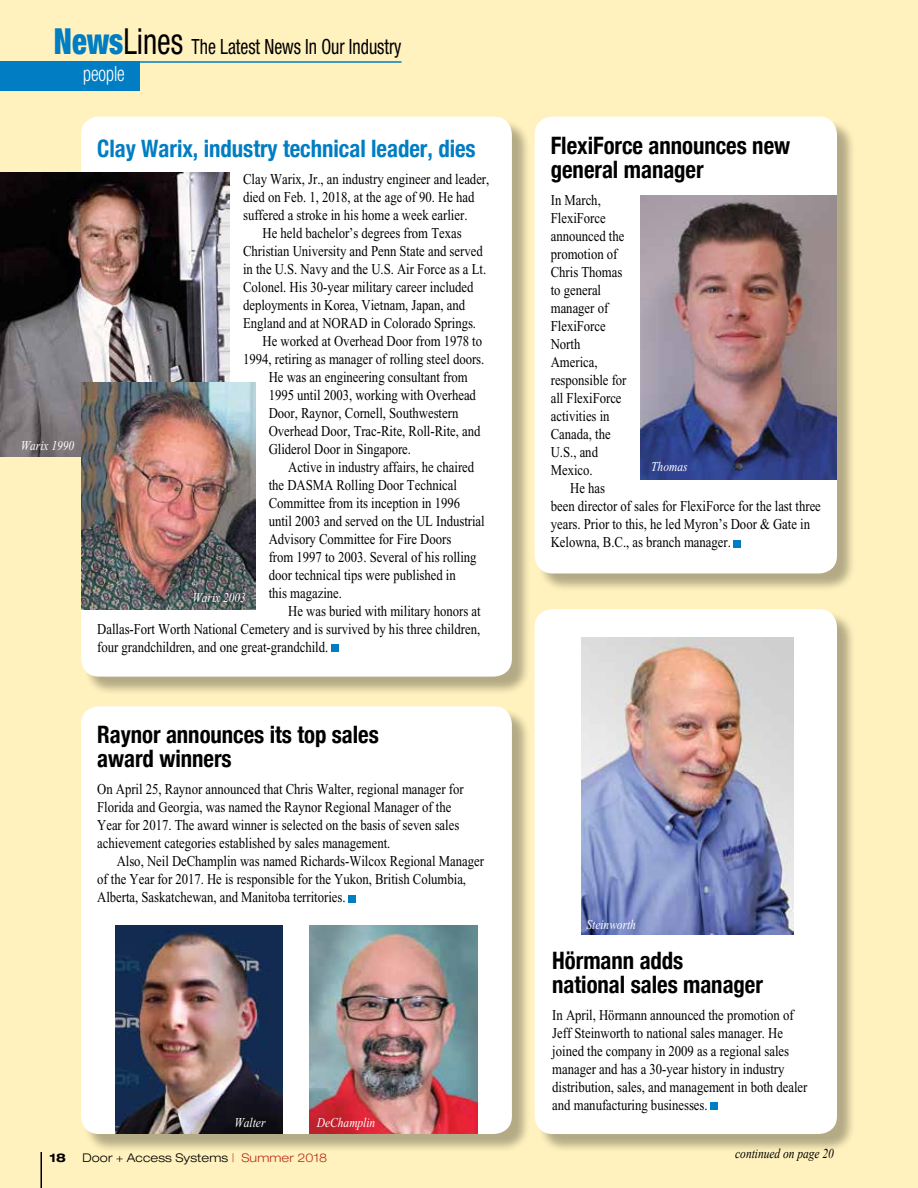
<style>
.page{position:relative;width:918px;height:1188px;background:#fff2be}
.page>*{position:absolute;margin:0;border:0;box-sizing:border-box;transform-origin:0 0}
.t1{font:700 condensed 24px/24px "Helvetica Neue";color:#000;scale:.95 1}
.t2{font:700 condensed 24px "Helvetica Neue";color:#007dc3;scale:.95 1}
.t3{font:condensed 21px/27.2px "Helvetica Neue";color:#000;scale:.85 1}
.t4{font:15px/18px "Times New Roman";color:#000;scale:.85 1}
.t5{font:italic 13.5px "Times New Roman";color:#fff;scale:.85 1}
.t6{font:italic 13.5px "Times New Roman";color:#000;scale:.85 1}
.t7{font:300 expanded 12px "Helvetica Neue";letter-spacing:.01em;color:#000}
.t8{font:700 expanded 12px "Helvetica Neue";color:#000}
.s1{font-weight:900;font-size:36px;color:#007dc3}
.s2{font-size:36px}
.s3{font-weight:300;color:#fff}
.s4{color:#c0311a}
</style>
<div class="page">
<div style="left:0;top:62px;width:140px;height:29px;background:#007dc3"></div>
<hr style="left:0;top:61px;width:401px;height:2px;background:#007dc3">
<div style="left:83px;top:119px;width:448px;height:577px;background:#000;opacity:.3"></div>
<div style="left:81px;top:117px;width:431px;height:560px;background:#fff;border-radius:18px"></div>
<div style="left:331px;top:645px;width:7px;height:7px;background:#007dc3"></div>
<img style="left:0;top:172px;width:230px;height:284px">
<img style="left:81px;top:382px;width:174px;height:227px">
<div style="left:537px;top:119px;width:319px;height:473px;background:#000;opacity:.3"></div>
<div style="left:535px;top:117px;width:302px;height:456px;background:#fff;border-radius:18px"></div>
<div style="left:734px;top:540px;width:7px;height:7px;background:#007dc3"></div>
<img style="left:640px;top:196px;width:197px;height:284px">
<div style="left:537px;top:611px;width:319px;height:542px;background:#000;opacity:.3"></div>
<div style="left:535px;top:609px;width:302px;height:525px;background:#fff;border-radius:18px"></div>
<div style="left:711px;top:1103px;width:7px;height:7px;background:#007dc3"></div>
<div style="left:83px;top:709px;width:448px;height:444px;background:#000;opacity:.3"></div>
<div style="left:81px;top:706px;width:431px;height:428px;background:#fff;border-radius:18px"></div>
<div style="left:349px;top:895px;width:7px;height:7px;background:#007dc3"></div>
<img style="left:116px;top:926px;width:167px;height:208px">
<img style="left:310px;top:926px;width:167px;height:208px">
<div style="left:186px;top:584px;width:67px;height:25px;background:#000;opacity:.84"></div>
<img style="left:581px;top:637px;width:212px;height:297px">
<hr style="left:40px;top:1152px;width:2px;height:36px;background:#000">
<h2 class="t3" style="left:83px;top:33px;width:376px;text-indent:-29px"><span class="s1">News</span><span class="s2">Lines</span> The Latest News In Our Industry <span class="s3">people</span></h2>
<p class="t5" style="left:21px;top:439px;width:65px">Warix 1990</p>
<h1 class="t2" style="left:97px;top:128px;width:400px">Clay Warix, industry technical leader, dies</h1>
<p class="t4" style="left:243px;top:170px;width:291px">Clay Warix, Jr., an industry engineer and leader,</p>
<p class="t4" style="left:243px;top:188px;width:274px">died on Feb. 1, 2018, at the age of 90. He had</p>
<p class="t4" style="left:243px;top:206px;width:266px">suffered a stroke in his home a week earlier.</p>
<p class="t4" style="left:263px;top:224px;width:236px">He held bachelor’s degrees from Texas</p>
<p class="t4" style="left:243px;top:242px;width:283px">Christian University and Penn State and served</p>
<p class="t4" style="left:243px;top:260px;width:288px">in the U.S. Navy and the U.S. Air Force as a Lt.</p>
<p class="t4" style="left:243px;top:278px;width:273px">Colonel. His 30-year military career included</p>
<p class="t4" style="left:243px;top:296px;width:263px">deployments in Korea, Vietnam, Japan, and</p>
<p class="t4" style="left:243px;top:314px;width:276px">England and at NORAD in Colorado Springs.</p>
<p class="t4" style="left:263px;top:332px;width:260px">He worked at Overhead Door from 1978 to</p>
<p class="t4" style="left:243px;top:350px;width:285px">1994, retiring as manager of rolling steel doors.</p>
<p class="t4" style="left:269px;top:368px;width:236px">He was an engineering consultant from</p>
<p class="t4" style="left:269px;top:386px;width:245px">1995 until 2003, working with Overhead</p>
<p class="t4" style="left:269px;top:404px;width:225px">Door, Raynor, Cornell, Southwestern</p>
<p class="t4" style="left:269px;top:422px;width:251px">Overhead Door, Trac-Rite, Roll-Rite, and</p>
<p class="t4" style="left:269px;top:440px;width:169px">Gliderol Door in Singapore.</p>
<p class="t4" style="left:288px;top:458px;width:220px">Active in industry affairs, he chaired</p>
<p class="t4" style="left:269px;top:476px;width:223px">the DASMA Rolling Door Technical</p>
<p class="t4" style="left:269px;top:494px;width:227px">Committee from its inception in 1996</p>
<p class="t4" style="left:269px;top:512px;width:256px">until 2003 and served on the UL Industrial</p>
<p class="t4" style="left:269px;top:530px;width:216px">Advisory Committee for Fire Doors</p>
<p class="t4" style="left:269px;top:548px;width:246px">from 1997 to 2003. Several of his rolling</p>
<p class="t4" style="left:269px;top:566px;width:222px">door technical tips were published in</p>
<p class="t4" style="left:269px;top:584px;width:88px">this magazine.</p>
<p class="t4" style="left:288px;top:602px;width:228px">He was buried with military honors at</p>
<p class="t4" style="left:97px;top:620px;width:452px">Dallas-Fort Worth National Cemetery and is survived by his three children,</p>
<p class="t4" style="left:97px;top:638px;width:273px">four grandchildren, and one great-grandchild.</p>
<p class="t5" style="left:192px;top:590px;width:65px">Warix 2003</p>
<h1 class="t1" style="left:97px;top:721px;width:298px">Raynor announces its top sales award winners</h1>
<p class="t4" style="left:97px;top:780px;width:433px">On April 25, Raynor announced that Chris Walter, regional manager for Florida and Georgia, was named the Raynor Regional Manager of the Year for 2017. The award winner is selected on the basis of seven sales achievement categories established by sales management.</p>
<p class="t4" style="left:97px;top:852px;width:457px;text-indent:19px">Also, Neil DeChamplin was named Richards-Wilcox Regional Manager of the Year for 2017. He is responsible for the Yukon, British Columbia,<br>Alberta, Saskatchewan, and Manitoba territories.</p>
<p class="t5" style="left:234px;top:1116px;width:38px">Walter</p>
<p class="t5" style="left:317px;top:1116px;width:70px">DeChamplin</p>
<p class="t8" style="left:49px;top:1151px;width:18px">18</p>
<p class="t7" style="left:82px;top:1151px;width:246px">Door + Access Systems <span class="s4">| Summer 2018</span></p>
<h1 class="t1" style="left:551px;top:132px;width:254px">FlexiForce announces new general manager</h1>
<p class="t4" style="left:551px;top:191px;width:91px">In March,<br>FlexiForce announced the promotion of<br>Chris Thomas to general manager of<br>FlexiForce<br>North<br>America, responsible for all FlexiForce activities in<br>Canada, the<br>U.S., and<br>Mexico.</p>
<p class="t4" style="left:551px;top:479px;width:319px;text-indent:19px">He has<br>been director of sales for FlexiForce for the last three years. Prior to this, he led Myron’s Door &amp; Gate in Kelowna, B.C., as branch manager.</p>
<p class="t5" style="left:651px;top:459px;width:44px">Thomas</p>
<p class="t5" style="left:586px;top:917px;width:60px">Steinworth</p>
<h1 class="t1" style="left:552px;top:946px;width:223px">Hörmann adds<br>national sales manager</h1>
<p class="t4" style="left:552px;top:1006px;width:302px">In April, Hörmann announced the promotion of Jeff Steinworth to national sales manager. He joined the company in 2009 as a regional sales manager and has a 30-year history in industry distribution, sales, and management in both dealer and manufacturing businesses.</p>
<p class="t6" style="left:735px;top:1144px;width:118px">continued on page 20</p>
</div>
